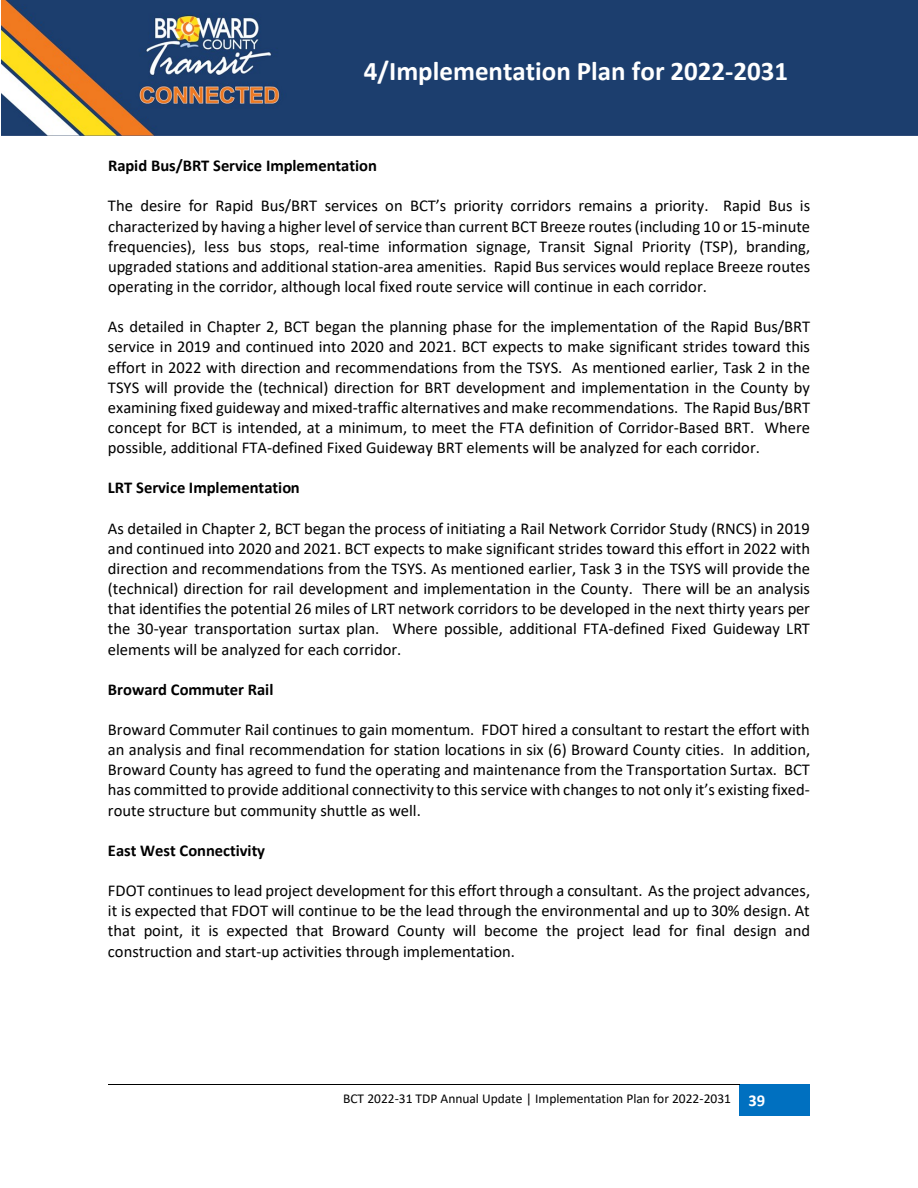
<style>
.page{position:relative;width:918px;height:1188px;background:#fff}
.page>*{position:absolute;margin:0;border:0;box-sizing:border-box;transform-origin:0 0}
.t1{font:700 27px "Calibri";color:#fff}
.t2{font:16.5px/20.1px "Calibri";color:#000;text-align:justify}
.t3{font:700 16.5px "Calibri";letter-spacing:-.005em;color:#000}
.t4{font:13.5px "Calibri";color:#000}
.s1{font-weight:700;font-size:16.5px;color:#fff}
</style>
<div class="page">
<img style="left:1px;top:0;width:917px;height:136px">
<div style="left:740px;top:1085px;width:70px;height:31px;background:#0070c0"></div>
<hr style="left:108px;top:1084px;width:632px;height:1px;background:#000">
<hr style="left:741px;top:1084px;width:69px;height:1px;background:#c0504d">
<p class="t1" style="left:364px;top:52px;width:426px">4/Implementation Plan for 2022-2031</p>
<p class="t3" style="left:108px;top:154px;width:270px">Rapid Bus/BRT Service Implementation</p>
<p class="t2" style="left:108px;top:196px;width:704px">The desire for Rapid Bus/BRT services on BCT’s priority corridors remains a priority. Rapid Bus is characterized by having a higher level of service than current BCT Breeze routes (including 10 or 15-minute frequencies), less bus stops, real-time information signage, Transit Signal Priority (TSP), branding, upgraded stations and additional station-area amenities. Rapid Bus services would replace Breeze routes operating in the corridor, although local fixed route service will continue in each corridor.</p>
<p class="t2" style="left:108px;top:316px;width:704px">As detailed in Chapter 2, BCT began the planning phase for the implementation of the Rapid Bus/BRT service in 2019 and continued into 2020 and 2021. BCT expects to make significant strides toward this effort in 2022 with direction and recommendations from the TSYS. As mentioned earlier, Task 2 in the TSYS will provide the (technical) direction for BRT development and implementation in the County by examining fixed guideway and mixed-traffic alternatives and make recommendations. The Rapid Bus/BRT concept for BCT is intended, at a minimum, to meet the FTA definition of Corridor-Based BRT. Where possible, additional FTA-defined Fixed Guideway BRT elements will be analyzed for each corridor.</p>
<p class="t3" style="left:108px;top:476px;width:193px">LRT Service Implementation</p>
<p class="t2" style="left:108px;top:518px;width:704px">As detailed in Chapter 2, BCT began the process of initiating a Rail Network Corridor Study (RNCS) in 2019 and continued into 2020 and 2021. BCT expects to make significant strides toward this effort in 2022 with direction and recommendations from the TSYS. As mentioned earlier, Task 3 in the TSYS will provide the (technical) direction for rail development and implementation in the County. There will be an analysis that identifies the potential 26 miles of LRT network corridors to be developed in the next thirty years per the 30-year transportation surtax plan. Where possible, additional FTA-defined Fixed Guideway LRT elements will be analyzed for each corridor.</p>
<p class="t3" style="left:108px;top:678px;width:167px">Broward Commuter Rail</p>
<p class="t2" style="left:108px;top:719px;width:704px">Broward Commuter Rail continues to gain momentum. FDOT hired a consultant to restart the effort with an analysis and final recommendation for station locations in six (6) Broward County cities. In addition, Broward County has agreed to fund the operating and maintenance from the Transportation Surtax. BCT has committed to provide additional connectivity to this service with changes to not only it’s existing fixed&shy;route structure but community shuttle as well.</p>
<p class="t3" style="left:108px;top:839px;width:159px">East West Connectivity</p>
<p class="t2" style="left:108px;top:880px;width:704px">FDOT continues to lead project development for this effort through a consultant. As the project advances, it is expected that FDOT will continue to be the lead through the environmental and up to 30% design. At that point, it is expected that Broward County will become the project lead for final design and construction and start-up activities through implementation.</p>
<p class="t4" style="left:343px;top:1089px;width:424px">BCT 2022-31 TDP Annual Update | Implementation Plan for 2022-2031 <span class="s1">39</span></p>
</div>
